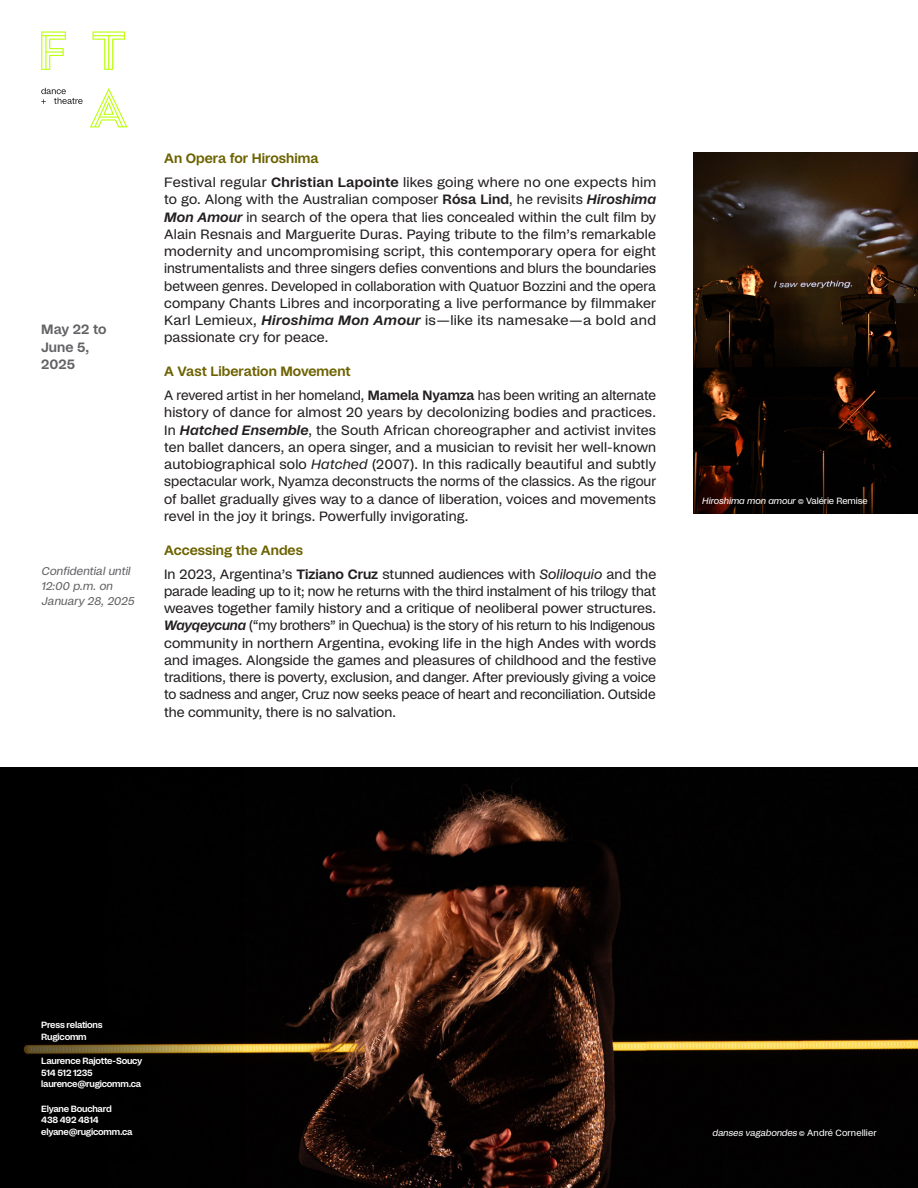
<style>
.page{position:relative;width:918px;height:1188px;background:#fff}
.page>*{position:absolute;margin:0;border:0;box-sizing:border-box;transform-origin:0 0}
.TXT_courant{font:13.5px/17.2px "Studio 6";color:#231f20;text-align:justify}
.Petit_titre{font:600 13.5px "Studio 6";color:#6d6200}
.t1{font:600 13.5px "Studio 6";color:#636366}
.t2{font:italic 11.25px "Studio 6";color:#636366}
.t3{font:600 9px "Studio 6";letter-spacing:-.025em;color:#fff}
.t4{font:italic 9px "Studio 6";color:#fff}
.Crédit{font:italic 9px "Studio 6";letter-spacing:-.01em;color:#fff}
.s1{font-weight:600}
.s2{font-weight:600;font-style:italic}
.s3{font-style:italic}
.s4{font-style:normal}
</style>
<div class="page">
<svg style="left:41px;top:88px;width:42px;height:16px"></svg>
<svg style="left:41px;top:31px;width:25px;height:39px"></svg>
<svg style="left:93px;top:32px;width:32px;height:38px"></svg>
<svg style="left:90px;top:88px;width:38px;height:39px"></svg>
<img style="left:245px;top:768px;width:673px;height:420px">
<div style="left:0;top:768px;width:245px;height:420px;background:#000"></div>
<img style="left:693px;top:152px;width:225px;height:361px">
<p class="t1" style="left:41px;top:321px;width:67px">May 22 to</p>
<p class="t1" style="left:41px;top:338px;width:50px">June 5,</p>
<p class="t1" style="left:41px;top:356px;width:35px">2025</p>
<p class="t2" style="left:41px;top:564px;width:93px">Confidential until</p>
<p class="t2" style="left:41px;top:579px;width:75px">12:00 p.m. on</p>
<p class="t2" style="left:41px;top:594px;width:97px">January 28, 2025</p>
<p class="Petit_titre" style="left:164px;top:150px;width:156px">An Opera for Hiroshima</p>
<p class="TXT_courant" style="left:164px;top:174px;width:494px">Festival regular <span class="s1">Christian Lapointe</span> likes going where no one expects him to go. Along with the Australian composer <span class="s1">Rósa Lind</span>, he revisits <span class="s2">Hiroshima Mon Amour</span> in search of the opera that lies concealed within the cult film by Alain Resnais and Marguerite Duras. Paying tribute to the film’s remarkable modernity and uncompromising script, this contemporary opera for eight instrumentalists and three singers defies conventions and blurs the boundaries between genres. Developed in collaboration with Quatuor Bozzini and the opera company Chants Libres and incorporating a live performance by filmmaker Karl Lemieux, <span class="s2">Hiroshima Mon Amour</span> is—like its namesake—a bold and passionate cry for peace.</p>
<p class="Petit_titre" style="left:164px;top:363px;width:188px">A Vast Liberation Movement</p>
<p class="TXT_courant" style="left:164px;top:387px;width:494px">A revered artist in her homeland, <span class="s1">Mamela Nyamza</span> has been writing an alternate history of dance for almost 20 years by decolonizing bodies and practices.<br>In <span class="s2">Hatched Ensemble</span>, the South African choreographer and activist invites ten ballet dancers, an opera singer, and a musician to revisit her well-known autobiographical solo <span class="s3">Hatched</span> (2007). In this radically beautiful and subtly spectacular work, Nyamza deconstructs the norms of the classics. As the rigour of ballet gradually gives way to a dance of liberation, voices and movements revel in the joy it brings. Powerfully invigorating.</p>
<p class="Petit_titre" style="left:164px;top:542px;width:140px">Accessing the Andes</p>
<p class="TXT_courant" style="left:164px;top:565px;width:494px">In 2023, Argentina’s <span class="s1">Tiziano Cruz</span> stunned audiences with <span class="s3">Soliloquio</span> and the parade leading up to it; now he returns with the third instalment of his trilogy that weaves together family history and a critique of neoliberal power structures.<br><span class="s2">Wayqeycuna</span> (“my brothers” in Quechua) is the story of his return to his Indigenous community in northern Argentina, evoking life in the high Andes with words and images. Alongside the games and pleasures of childhood and the festive traditions, there is poverty, exclusion, and danger. After previously giving a voice to sadness and anger, Cruz now seeks peace of heart and reconciliation. Outside the community, there is no salvation.</p>
<p class="Crédit" style="left:702px;top:495px;width:167px">Hiroshima mon amour <span class="s4">© Valérie Remise</span></p>
<p class="t3" style="left:41px;top:1019px;width:63px">Press relations</p>
<p class="t3" style="left:41px;top:1031px;width:47px">Rugicomm</p>
<p class="t3" style="left:41px;top:1055px;width:103px">Laurence Rajotte-Soucy</p>
<p class="t3" style="left:41px;top:1067px;width:53px">514 512 1235</p>
<p class="t3" style="left:41px;top:1079px;width:102px">laurence@rugicomm.ca</p>
<p class="t3" style="left:41px;top:1103px;width:72px">Elyane Bouchard</p>
<p class="t3" style="left:41px;top:1115px;width:59px">438 492 4814</p>
<p class="t3" style="left:41px;top:1127px;width:93px">elyane@rugicomm.ca</p>
<p class="t4" style="left:712px;top:1127px;width:166px">danses vagabondes <span class="s4">© A n d r é C o r n e l l i e r</span></p>
</div>
